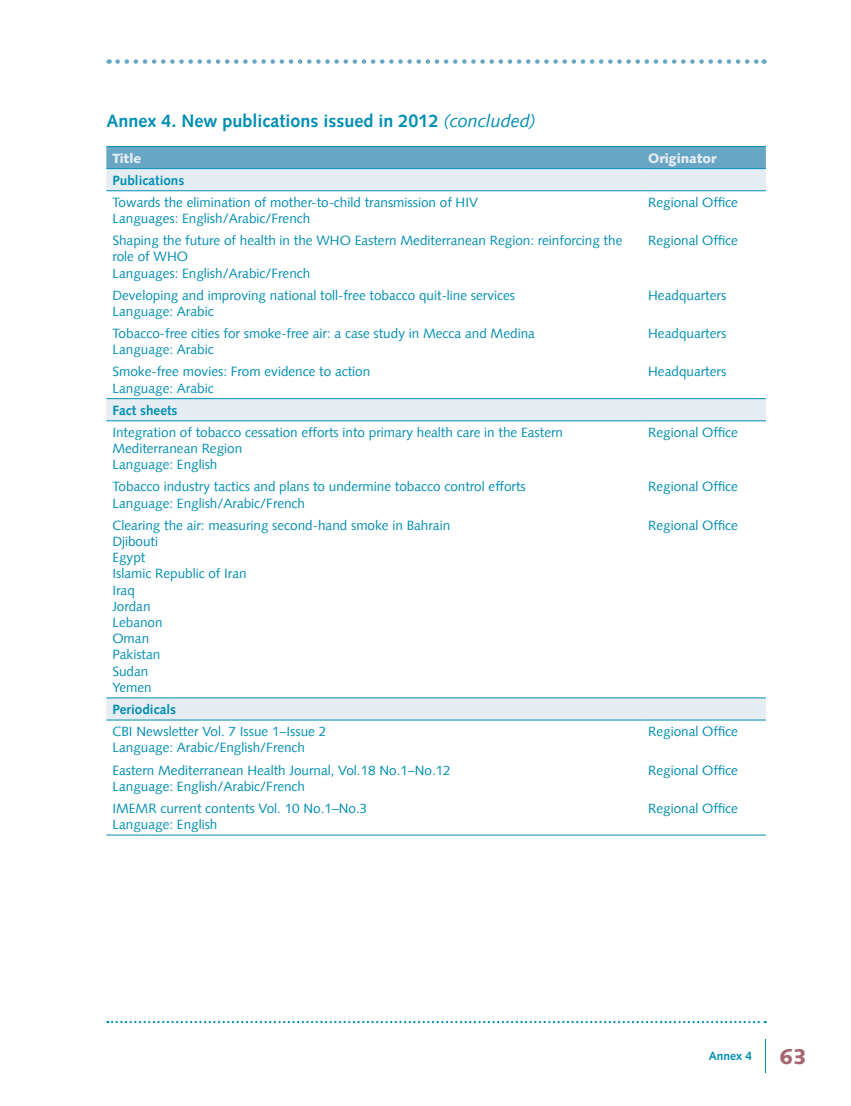
<style>
.page{position:relative;width:851px;height:1106px;background:#fff}
.page>*{position:absolute;margin:0;border:0;box-sizing:border-box;transform-origin:0 0}
.t1{font:900 21px "Syntax Com";color:#a46670}
.Annex_subheading{font:700 18px "Syntax Com";color:#008eb3}
.Table_text_REGULAR{font:13.5px/16.2px "Syntax Com";color:#008eb3}
.Table_heading{font:700 13.5px "Syntax Com";color:#008eb3}
.Table_title{font:900 13.5px "Syntax Com";color:#e6edf2}
.t2{font:700 12px "Syntax Com";color:#008eb3}
.s1{font-weight:400;font-style:italic}
</style>
<div class="page">
<svg style="left:118px;top:59px;width:646px;height:5px"></svg>
<svg style="left:107px;top:1020px;width:658px;height:3px"></svg>
<hr style="left:765px;top:1039px;width:1px;height:34px;background:#008eb3">
<div style="left:106px;top:147px;width:659px;height:21px;background:#67a7c5"></div>
<svg style="left:106px;top:169px;width:659px;height:550px"></svg>
<hr style="left:106px;top:420px;width:536px;height:1px;background:#008eb3">
<hr style="left:642px;top:420px;width:123px;height:1px;background:#008eb3">
<hr style="left:106px;top:719px;width:536px;height:1px;background:#008eb3">
<hr style="left:642px;top:719px;width:123px;height:1px;background:#008eb3">
<hr style="left:106px;top:190px;width:536px;height:1px;background:#008eb3">
<hr style="left:642px;top:190px;width:123px;height:1px;background:#008eb3">
<hr style="left:106px;top:146px;width:536px;height:1px;background:#008eb3">
<hr style="left:642px;top:146px;width:123px;height:1px;background:#008eb3">
<hr style="left:106px;top:168px;width:536px;height:1px;background:#008eb3">
<hr style="left:642px;top:168px;width:123px;height:1px;background:#008eb3">
<hr style="left:106px;top:834px;width:536px;height:1px;background:#008eb3">
<hr style="left:642px;top:834px;width:123px;height:1px;background:#008eb3">
<hr style="left:106px;top:398px;width:536px;height:1px;background:#008eb3">
<hr style="left:642px;top:398px;width:123px;height:1px;background:#008eb3">
<hr style="left:106px;top:697px;width:536px;height:1px;background:#008eb3">
<hr style="left:642px;top:697px;width:123px;height:1px;background:#008eb3">
<p class="Annex_subheading" style="left:106px;top:110px;width:431px">Annex 4. New publications issued in 2012 <span class="s1">(concluded)</span></p>
<p class="Table_title" style="left:112px;top:150px;width:30px">Title</p>
<p class="Table_title" style="left:648px;top:150px;width:70px">Originator</p>
<p class="Table_heading" style="left:112px;top:172px;width:74px">Publications</p>
<p class="Table_text_REGULAR" style="left:112px;top:194px;width:367px">Towards the elimination of mother-to-child transmission of HIV</p>
<p class="Table_text_REGULAR" style="left:112px;top:210px;width:199px">Languages: English/Arabic/French</p>
<p class="Table_text_REGULAR" style="left:648px;top:194px;width:91px">Regional Office</p>
<p class="Table_text_REGULAR" style="left:112px;top:232px;width:511px">Shaping the future of health in the WHO Eastern Mediterranean Region: reinforcing the role of WHO</p>
<p class="Table_text_REGULAR" style="left:112px;top:265px;width:199px">Languages: English/Arabic/French</p>
<p class="Table_text_REGULAR" style="left:648px;top:232px;width:91px">Regional Office</p>
<p class="Table_text_REGULAR" style="left:112px;top:287px;width:404px">Developing and improving national toll-free tobacco quit-line services</p>
<p class="Table_text_REGULAR" style="left:112px;top:303px;width:103px">Language: Arabic</p>
<p class="Table_text_REGULAR" style="left:648px;top:287px;width:80px">Headquarters</p>
<p class="Table_text_REGULAR" style="left:112px;top:325px;width:424px">Tobacco-free cities for smoke-free air: a case study in Mecca and Medina</p>
<p class="Table_text_REGULAR" style="left:112px;top:341px;width:103px">Language: Arabic</p>
<p class="Table_text_REGULAR" style="left:648px;top:325px;width:80px">Headquarters</p>
<p class="Table_text_REGULAR" style="left:112px;top:364px;width:259px">Smoke-free movies: From evidence to action</p>
<p class="Table_text_REGULAR" style="left:112px;top:380px;width:103px">Language: Arabic</p>
<p class="Table_text_REGULAR" style="left:648px;top:364px;width:80px">Headquarters</p>
<p class="Table_heading" style="left:112px;top:402px;width:67px">Fact sheets</p>
<p class="Table_text_REGULAR" style="left:112px;top:424px;width:452px">Integration of tobacco cessation efforts into primary health care in the Eastern<br>Mediterranean Region</p>
<p class="Table_text_REGULAR" style="left:112px;top:456px;width:107px">Language: English</p>
<p class="Table_text_REGULAR" style="left:648px;top:424px;width:91px">Regional Office</p>
<p class="Table_text_REGULAR" style="left:112px;top:479px;width:415px">Tobacco industry tactics and plans to undermine tobacco control efforts</p>
<p class="Table_text_REGULAR" style="left:112px;top:495px;width:194px">Language: English/Arabic/French</p>
<p class="Table_text_REGULAR" style="left:648px;top:479px;width:91px">Regional Office</p>
<p class="Table_text_REGULAR" style="left:112px;top:517px;width:339px">Clearing the air: measuring second-hand smoke in Bahrain</p>
<p class="Table_text_REGULAR" style="left:112px;top:533px;width:47px">Djibouti</p>
<p class="Table_text_REGULAR" style="left:112px;top:549px;width:35px">Egypt</p>
<p class="Table_text_REGULAR" style="left:112px;top:565px;width:136px">Islamic Republic of Iran</p>
<p class="Table_text_REGULAR" style="left:112px;top:582px;width:24px">Iraq</p>
<p class="Table_text_REGULAR" style="left:112px;top:598px;width:40px">Jordan</p>
<p class="Table_text_REGULAR" style="left:112px;top:614px;width:52px">Lebanon</p>
<p class="Table_text_REGULAR" style="left:112px;top:630px;width:38px">Oman</p>
<p class="Table_text_REGULAR" style="left:112px;top:646px;width:50px">Pakistan</p>
<p class="Table_text_REGULAR" style="left:112px;top:663px;width:38px">Sudan</p>
<p class="Table_text_REGULAR" style="left:112px;top:679px;width:41px">Yemen</p>
<p class="Table_text_REGULAR" style="left:648px;top:517px;width:91px">Regional Office</p>
<p class="Table_heading" style="left:112px;top:701px;width:65px">Periodicals</p>
<p class="Table_text_REGULAR" style="left:112px;top:723px;width:215px">CBI Newsletter Vol. 7 Issue 1–Issue 2</p>
<p class="Table_text_REGULAR" style="left:112px;top:739px;width:194px">Language: Arabic/English/French</p>
<p class="Table_text_REGULAR" style="left:648px;top:723px;width:91px">Regional Office</p>
<p class="Table_text_REGULAR" style="left:112px;top:761px;width:340px">Eastern Mediterranean Health Journal, Vol.18 No.1–No.12</p>
<p class="Table_text_REGULAR" style="left:112px;top:778px;width:194px">Language: English/Arabic/French</p>
<p class="Table_text_REGULAR" style="left:648px;top:761px;width:91px">Regional Office</p>
<p class="Table_text_REGULAR" style="left:112px;top:800px;width:256px">IMEMR current contents Vol. 10 No.1–No.3</p>
<p class="Table_text_REGULAR" style="left:112px;top:816px;width:107px">Language: English</p>
<p class="Table_text_REGULAR" style="left:648px;top:800px;width:91px">Regional Office</p>
<p class="t2" style="left:708px;top:1049px;width:45px">Annex 4</p>
<h1 class="t1" style="left:779px;top:1043px;width:29px">63</h1>
</div>
